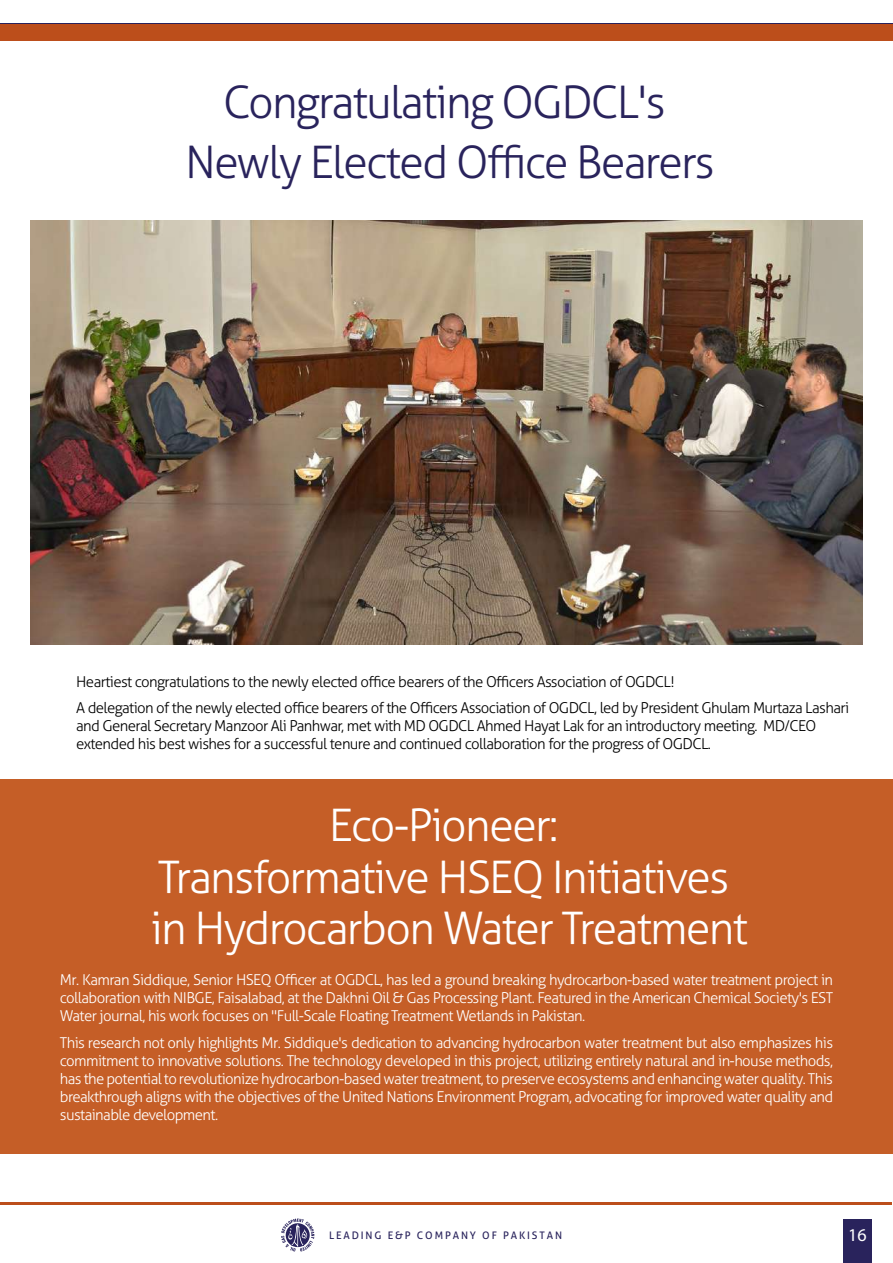
<style>
.page{position:relative;width:893px;height:1263px;background:#fff}
.page>*{position:absolute;margin:0;border:0;box-sizing:border-box;transform-origin:0 0}
.t1{font:300 44.85px/51.4px "Aller";letter-spacing:-.04em;color:#fff;text-align:center}
.t2{font:300 44.85px/60.4px "Aller";letter-spacing:-.04em;color:#29235c;text-align:center}
.t3{font:18px "Myriad Pro";color:#fff}
.t4{font:300 15px/18px "Aller";letter-spacing:-.04em;color:#fff;text-align:justify}
.t5{font:300 15px/25.5px "Aller";letter-spacing:-.04em;color:#000}
.t6{font:10.35px "Aller";letter-spacing:.18em;color:#29235c}
</style>
<div class="page">
<div style="left:0;top:23px;width:893px;height:18px;background:#bc4e1b"></div>
<hr style="left:0;top:23px;width:893px;height:1px;background:#29235c">
<svg style="left:281px;top:1218px;width:33px;height:33px"></svg>
<hr style="left:1px;top:1202px;width:891px;height:3px;background:#bc4e1b">
<div style="left:843px;top:1219px;width:28px;height:44px;background:#29235c"></div>
<div style="left:0;top:779px;width:893px;height:374px;background:#c55e27"></div>
<img style="left:31px;top:221px;width:831px;height:424px">
<h1 class="t2" style="left:185px;top:72px;width:531px">Congratulating OGDCL's<br>Newly Elected Office Bearers</h1>
<p class="t5" style="left:76px;top:669px;width:774px">Heartiest congratulations to the newly elected office bearers of the Officers Association of OGDCL!<br>A delegation of the newly elected office bearers of the Officers Association of OGDCL, led by President Ghulam Murtaza Lashari</p>
<p class="t5" style="left:76px;top:716px;width:742px;line-height:18px">and General Secretary Manzoor Ali Panhwar, met with MD OGDCL Ahmed Hayat Lak for an introductory meeting. MD/CEO extended his best wishes for a successful tenure and continued collaboration for the progress of OGDCL.</p>
<h1 class="t1" style="left:151px;top:800px;width:599px">Eco-Pioneer:<br>Transformative HSEQ Initiatives in Hydrocarbon Water Treatment</h1>
<p class="t4" style="left:60px;top:971px;width:775px">Mr. Kamran Siddique, Senior HSEQ Officer at OGDCL, has led a ground breaking hydrocarbon-based water treatment project in collaboration with NIBGE, Faisalabad, at the Dakhni Oil &amp; Gas Processing Plant. Featured in the American Chemical Society's EST Water journal, his work focuses on "Full-Scale Floating Treatment Wetlands in Pakistan.</p>
<p class="t4" style="left:60px;top:1034px;width:775px">This research not only highlights Mr. Siddique's dedication to advancing hydrocarbon water treatment but also emphasizes his commitment to innovative solutions. The technology developed in this project, utilizing entirely natural and in-house methods, has the potential to revolutionize hydrocarbon-based water treatment, to preserve ecosystems and enhancing water quality. This breakthrough aligns with the objectives of the United Nations Environment Program, advocating for improved water quality and sustainable development.</p>
<p class="t6" style="left:329px;top:1228px;width:235px">LEADING E&amp;P COMPANY OF PAKISTAN</p>
<p class="t3" style="left:848px;top:1225px;width:20px">16</p>
</div>
